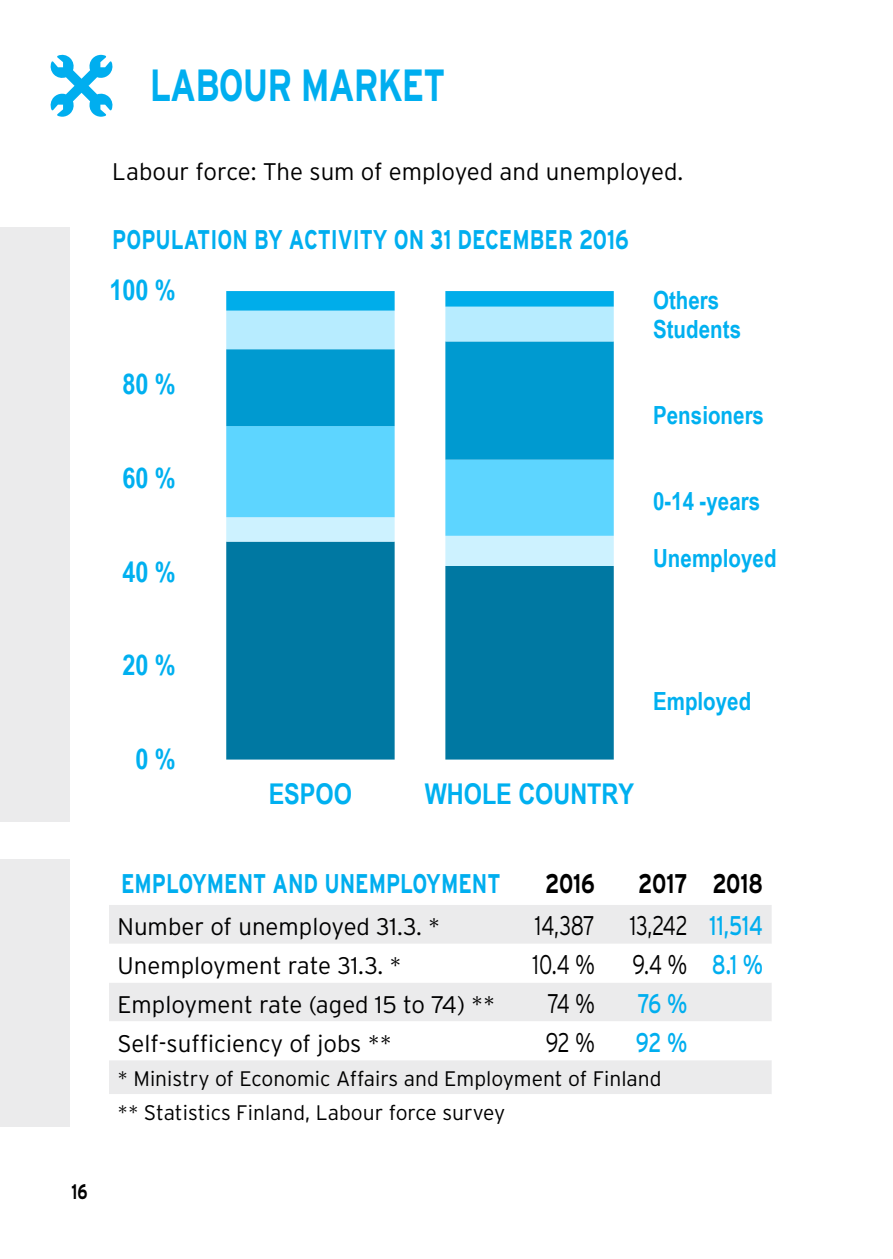
<style>
.page{position:relative;width:893px;height:1259px;background:#fff}
.page>*{position:absolute;margin:0;border:0;box-sizing:border-box;transform-origin:0 0}
.t1{font:700 45px "Interstate";letter-spacing:-.025em;color:#00aeef;scale:.77 1}
.t2{font:700 28.5px "Arial Narrow";color:#00b0f0}
.t3{font:700 27px "Interstate";color:#00aeef;scale:.77 1}
.t4{font:300 27px "Interstate";letter-spacing:-.015em;color:#000;scale:.77 1}
.t5{font:700 27px "Interstate";color:#000;scale:.77 1}
.t6{font:27px "Interstate";color:#00aeef;scale:.77 1}
.t7{font:700 24.9px/28.5px "Arial Narrow";color:#00b0f0}
.t8{font:300 24px "Interstate";color:#000}
.t9{font:300 21px/33.9px "Interstate";color:#000}
.t10{font:700 21px "Interstate";color:#000;scale:.73 1}
.s1{font-weight:400;color:#00aeef}
</style>
<div class="page">
<div style="left:0;top:227px;width:70px;height:594px;background:#ebebec"></div>
<div style="left:0;top:859px;width:70px;height:267px;background:#ebebec"></div>
<svg style="left:226px;top:566px;width:388px;height:193px;fill:#0078a2"></svg>
<svg style="left:226px;top:460px;width:388px;height:106px"></svg>
<svg style="left:226px;top:349px;width:388px;height:111px;fill:#009ad0"></svg>
<svg style="left:226px;top:291px;width:388px;height:58px"></svg>
<svg style="left:50px;top:54px;width:63px;height:63px"></svg>
<div style="left:109px;top:905px;width:663px;height:38px;background:#ebebec"></div>
<svg style="left:109px;top:943px;width:663px;height:151px"></svg>
<h1 class="t1" style="left:150px;top:60px;width:386px">LABOUR MARKET</h1>
<p class="t8" style="left:112px;top:158px;width:572px">Labour force: The sum of employed and unemployed.</p>
<p class="t3" style="left:112px;top:224px;width:672px">POPULATION BY ACTIVITY ON 31 DECEMBER 2016</p>
<p class="t2" style="left:109px;top:269px;width:68px">100 %</p>
<p class="t2" style="left:122px;top:362px;width:55px">80 %</p>
<p class="t2" style="left:122px;top:456px;width:55px">60 %</p>
<p class="t2" style="left:122px;top:550px;width:55px">40 %</p>
<p class="t7" style="left:653px;top:285px;width:89px">Others<br>Students</p>
<p class="t7" style="left:653px;top:399px;width:112px">Pensioners</p>
<p class="t7" style="left:653px;top:485px;width:109px">0-14 -years</p>
<p class="t7" style="left:653px;top:543px;width:125px">Unemployed</p>
<p class="t10" style="left:71px;top:1180px;width:24px">16</p>
<p class="t2" style="left:122px;top:643px;width:55px">20 %</p>
<p class="t2" style="left:135px;top:737px;width:42px">0 %</p>
<p class="t7" style="left:653px;top:686px;width:100px">Employed</p>
<p class="t2" style="left:269px;top:772px;width:85px">ESPOO</p>
<p class="t2" style="left:425px;top:772px;width:211px">WHOLE COUNTRY</p>
<p class="t3" style="left:121px;top:868px;width:494px">EMPLOYMENT AND UNEMPLOYMENT</p>
<p class="t5" style="left:545px;top:868px;width:66px">2016</p>
<p class="t5" style="left:638px;top:868px;width:164px">2017 2018</p>
<p class="t8" style="left:118px;top:913px;width:324px">Number of unemployed 31.3. *</p>
<p class="t4" style="left:535px;top:910px;width:80px">14,387</p>
<p class="t4" style="left:630px;top:910px;width:175px">13,242 <span class="s1">11,514</span></p>
<p class="t8" style="left:118px;top:952px;width:285px">Unemployment rate 31.3. *</p>
<p class="t4" style="left:533px;top:949px;width:83px">10.4 %</p>
<p class="t4" style="left:633px;top:949px;width:171px">9.4 % <span class="s1">8.1 %</span></p>
<p class="t8" style="left:118px;top:991px;width:379px">Employment rate (aged 15 to 74) **</p>
<p class="t4" style="left:548px;top:988px;width:63px">74 %</p>
<p class="t6" style="left:638px;top:988px;width:66px">76 %</p>
<p class="t8" style="left:118px;top:1029px;width:276px">Self-sufficiency of jobs **</p>
<p class="t4" style="left:546px;top:1027px;width:66px">92 %</p>
<p class="t6" style="left:636px;top:1027px;width:69px">92 %</p>
<p class="t9" style="left:118px;top:1061px;width:546px">* Ministry of Economic Affairs and Employment of Finland ** Statistics Finland, Labour force survey</p>
</div>
